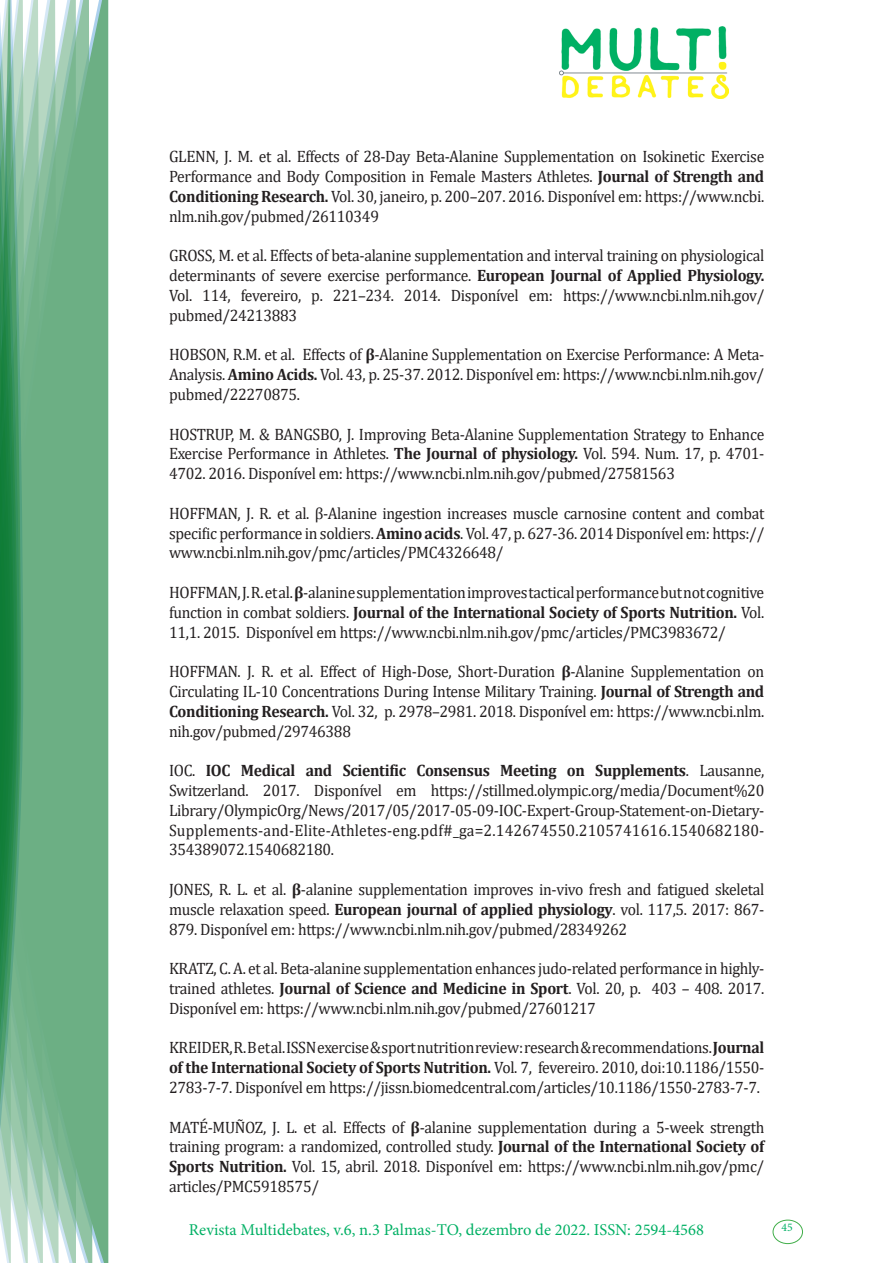
<style>
.page{position:relative;width:893px;height:1263px;background:#fff}
.page>*{position:absolute;margin:0;border:0;box-sizing:border-box;transform-origin:0 0}
.texto{font:16.5px/19.8px "Cambria";letter-spacing:-.02em;color:#231f20;text-align:justify;scale:.95 1}
.t1{font:16.5px "Minion Pro";color:#00b064}
.t2{font:11.7px "Minion Pro";color:#00b064}
.s1{font-weight:700}
</style>
<div class="page">
<img style="left:559px;top:26px;width:169px;height:72px">
<div style="left:95px;top:0;width:14px;height:1263px;background:#6caf84"></div>
<svg style="left:79px;top:0;width:16px;height:1263px;background:#71b289"></svg>
<svg style="left:62px;top:0;width:17px;height:1263px;background:#75b48c"></svg>
<svg style="left:45px;top:0;width:17px;height:1263px;background:#7cb792"></svg>
<svg style="left:30px;top:0;width:15px;height:1263px;background:#80ba96"></svg>
<svg style="left:0;top:0;width:30px;height:1263px;background:#61a97f"></svg>
<div style="left:772px;top:1219px;width:31px;height:25px;border:1px solid #40ae49;border-radius:50%"></div>
<p class="texto" style="left:169px;top:147px;width:628px">GLENN, J. M. et al. Effects of 28-Day Beta-Alanine Supplementation on Isokinetic Exercise Performance and Body Composition in Female Masters Athletes. <span class="s1">Journal of Strength and Conditioning Research.</span> Vol. 30, janeiro, p. 200–207. 2016. Disponível em: https://www.ncbi. nlm.nih.gov/pubmed/26110349</p>
<p class="texto" style="left:169px;top:246px;width:628px">GROSS, M. et al. Effects of beta-alanine supplementation and interval training on physiological determinants of severe exercise performance. <span class="s1">European Journal of Applied Physiology.<br></span>Vol. 114, fevereiro, p. 221–234. 2014. Disponível em: https://www.ncbi.nlm.nih.gov/ pubmed/24213883</p>
<p class="texto" style="left:169px;top:345px;width:628px">HOBSON, R.M. et al. Effects of <span class="s1">β</span>-Alanine Supplementation on Exercise Performance: A Meta-Analysis. <span class="s1">Amino Acids.</span> Vol. 43, p. 25-37. 2012. Disponível em: https://www.ncbi.nlm.nih.gov/ pubmed/22270875.</p>
<p class="texto" style="left:169px;top:424px;width:628px">HOSTRUP, M. &amp; BANGSBO, J. Improving Beta‐Alanine Supplementation Strategy to Enhance Exercise Performance in Athletes. <span class="s1">The Journal of physiology.</span> Vol. 594. Num. 17, p. 4701- 4702. 2016. Disponível em: https://www.ncbi.nlm.nih.gov/pubmed/27581563</p>
<p class="texto" style="left:169px;top:503px;width:628px">HOFFMAN, J. R. et al. β-Alanine ingestion increases muscle carnosine content and combat specific performance in soldiers. <span class="s1">Amino acids</span>. Vol. 47, p. 627-36. 2014 Disponível em: https:// www.ncbi.nlm.nih.gov/pmc/articles/PMC4326648/</p>
<p class="texto" style="left:169px;top:582px;width:628px">HOFFMAN, J. R. et al. <span class="s1">β</span>-alanine supplementation improves tactical performance but not cognitive function in combat soldiers. <span class="s1">Journal of the International Society of Sports Nutrition.</span> Vol.<br>11,1. 2015. Disponível em https://www.ncbi.nlm.nih.gov/pmc/articles/PMC3983672/</p>
<p class="texto" style="left:169px;top:662px;width:628px">HOFFMAN. J. R. et al. Effect of High-Dose, Short-Duration <span class="s1">β</span>-Alanine Supplementation on Circulating IL-10 Concentrations During Intense Military Training. <span class="s1">Journal of Strength and Conditioning Research.</span> Vol. 32, p. 2978–2981. 2018. Disponível em: https://www.ncbi.nlm. nih.gov/pubmed/29746388</p>
<p class="texto" style="left:169px;top:761px;width:628px">IOC. <span class="s1">IOC Medical and Scientific Consensus Meeting on Supplements</span>. Lausanne, Switzerland. 2017. Disponível em https://stillmed.olympic.org/media/Document%20<br>Library/OlympicOrg/News/2017/05/2017-05-09-IOC-Expert-Group-Statement-on-Dietary-Supplements-and-Elite-Athletes-eng.pdf#_ga=2.142674550.2105741616.1540682180- 354389072.1540682180.</p>
<p class="texto" style="left:169px;top:879px;width:628px">JONES, R. L. et al. <span class="s1">β</span>-alanine supplementation improves in-vivo fresh and fatigued skeletal muscle relaxation speed. <span class="s1">European journal of applied physiology</span>. vol. 117,5. 2017: 867- 879. Disponível em: https://www.ncbi.nlm.nih.gov/pubmed/28349262</p>
<p class="texto" style="left:169px;top:959px;width:628px">KRATZ, C. A. et al. Beta-alanine supplementation enhances judo-related performance in highly&shy;trained athletes. <span class="s1">Journal of Science and Medicine in Sport</span>. Vol. 20, p. 403 – 408. 2017.<br>Disponível em: https://www.ncbi.nlm.nih.gov/pubmed/27601217</p>
<p class="texto" style="left:169px;top:1038px;width:628px">KREIDER, R. B et al. ISSN exercise &amp; sport nutrition review: research &amp; recommendations. <span class="s1">Journal of the International Society of Sports Nutrition.</span> Vol. 7, fevereiro. 2010, doi:10.1186/1550- 2783-7-7. Disponível em https://jissn.biomedcentral.com/articles/10.1186/1550-2783-7-7.</p>
<p class="texto" style="left:169px;top:1117px;width:628px">MATÉ-MUÑOZ, J. L. et al. Effects of <span class="s1">β</span>-alanine supplementation during a 5-week strength training program: a randomized, controlled study. <span class="s1">Journal of the International Society of Sports Nutrition.</span> Vol. 15, abril. 2018. Disponível em: https://www.ncbi.nlm.nih.gov/pmc/ articles/PMC5918575/</p>
<p class="t1" style="left:189px;top:1218px;width:517px">Revista Multidebates, v.6, n.3 Palmas-TO, dezembro de 2022. ISSN: 2594-4568</p>
<p class="t2" style="left:781px;top:1219px;width:13px">45</p>
</div>
